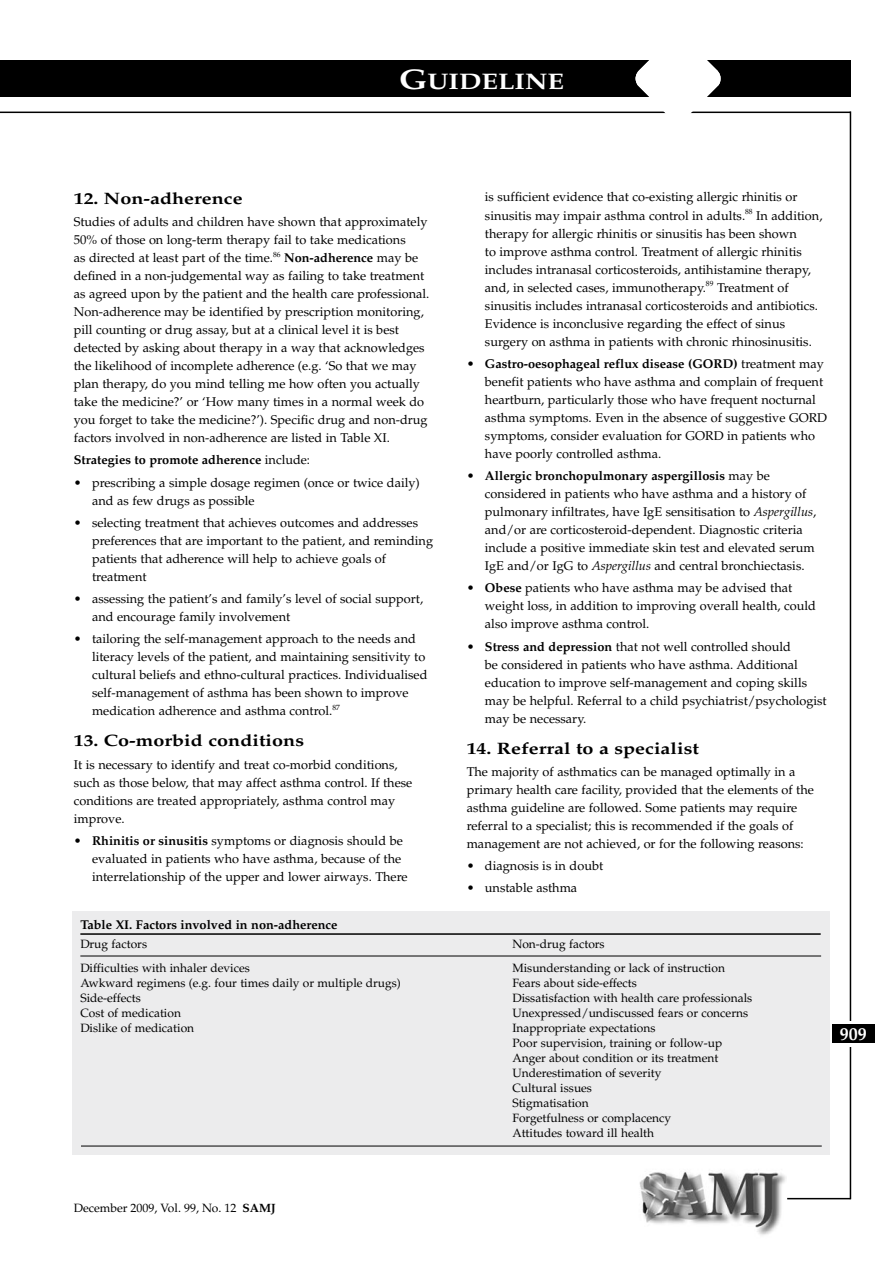
<style>
.page{position:relative;width:893px;height:1263px;background:#fff}
.page>*{position:absolute;margin:0;border:0;box-sizing:border-box;transform-origin:0 0}
.t1{font:700 22.5px "Palatino";color:#fff;scale:1.2 1}
.t2{font:700 18px "Palatino";color:#fff}
.t3{font:700 16.5px "Palatino";color:#000;scale:1.2 1}
.t4{font:12.75px/18px "Palatino";color:#000}
.t5{font:700 12.75px "Palatino";color:#000}
.t6{font:12px/15px "Palatino";color:#000}
.s1{font-size:28.5px}
.s2{font-weight:700}
.s3{font-weight:400}
.s4{font-style:italic}
</style>
<div class="page">
<hr style="left:850px;top:111px;width:1px;height:1088px;background:#000">
<div style="left:836px;top:1021px;width:28px;height:25px;background:#fff"></div>
<hr style="left:787px;top:1198px;width:64px;height:1px;background:#000">
<div style="left:0;top:60px;width:850px;height:37px;background:#000"></div>
<hr style="left:0;top:112px;width:850px;height:1px;background:#000">
<img style="left:635px;top:60px;width:86px;height:54px">
<img style="left:639px;top:1172px;width:147px;height:63px">
<div style="left:832px;top:1024px;width:42px;height:19px;background:#000"></div>
<div style="left:72px;top:911px;width:757px;height:243px;background:#ececed"></div>
<hr style="left:80px;top:933px;width:741px;height:2px;background:#000">
<hr style="left:80px;top:956px;width:741px;height:1px;background:#000">
<hr style="left:81px;top:1146px;width:741px;height:1px;background:#000">
<h1 class="t1" style="left:399px;top:68px;width:139px"><span class="s1">G</span>UIDELINE</h1>
<p class="t3" style="left:74px;top:189px;width:142px">12. Non-adherence</p>
<p class="t4" style="left:74px;top:213px;width:357px">Studies of adults and children have shown that approximately 50% of those on long-term therapy fail to take medications<br>as directed at least part of the time.<sup>86</sup> <span class="s2">Non-adherence</span> may be defined in a non-judgemental way as failing to take treatment as agreed upon by the patient and the health care professional.<br>Non-adherence may be identified by prescription monitoring, pill counting or drug assay, but at a clinical level it is best detected by asking about therapy in a way that acknowledges the likelihood of incomplete adherence (e.g. ‘So that we may plan therapy, do you mind telling me how often you actually take the medicine?’ or ‘How many times in a normal week do you forget to take the medicine?’). Specific drug and non-drug factors involved in non-adherence are listed in Table XI.</p>
<p class="t5" style="left:74px;top:453px;width:238px">Strategies to promote adherence <span class="s3">include:</span></p>
<p class="t4" style="left:92px;top:473px;width:329px;text-indent:-18px">• prescribing a simple dosage regimen (once or twice daily) and as few drugs as possible</p>
<p class="t4" style="left:92px;top:514px;width:343px;text-indent:-18px">• selecting treatment that achieves outcomes and addresses preferences that are important to the patient, and reminding patients that adherence will help to achieve goals of treatment</p>
<p class="t4" style="left:92px;top:590px;width:333px;text-indent:-18px">• assessing the patient’s and family’s level of social support, and encourage family involvement</p>
<p class="t4" style="left:92px;top:630px;width:337px;text-indent:-18px">• tailoring the self-management approach to the needs and literacy levels of the patient, and maintaining sensitivity to cultural beliefs and ethno-cultural practices. Individualised self-management of asthma has been shown to improve medication adherence and asthma control.<sup>87</sup></p>
<p class="t3" style="left:74px;top:731px;width:193px">13. Co-morbid conditions</p>
<p class="t4" style="left:74px;top:755px;width:340px">It is necessary to identify and treat co-morbid conditions, such as those below, that may affect asthma control. If these conditions are treated appropriately, asthma control may improve.</p>
<p class="t4" style="left:92px;top:832px;width:317px;text-indent:-18px">• <span class="s2">Rhinitis or sinusitis</span> symptoms or diagnosis should be evaluated in patients who have asthma, because of the interrelationship of the upper and lower airways. There</p>
<p class="t4" style="left:485px;top:188px;width:339px">is sufficient evidence that co-existing allergic rhinitis or sinusitis may impair asthma control in adults.<sup>88</sup> In addition, therapy for allergic rhinitis or sinusitis has been shown<br>to improve asthma control. Treatment of allergic rhinitis includes intranasal corticosteroids, antihistamine therapy, and, in selected cases, immunotherapy.<sup>89</sup> Treatment of sinusitis includes intranasal corticosteroids and antibiotics.<br>Evidence is inconclusive regarding the effect of sinus surgery on asthma in patients with chronic rhinosinusitis.</p>
<p class="t4" style="left:485px;top:355px;width:344px;text-indent:-18px">• <span class="s2">Gastro-oesophageal reflux disease (GORD)</span> treatment may benefit patients who have asthma and complain of frequent heartburn, particularly those who have frequent nocturnal asthma symptoms. Even in the absence of suggestive GORD symptoms, consider evaluation for GORD in patients who have poorly controlled asthma.</p>
<p class="t4" style="left:485px;top:467px;width:333px;text-indent:-18px">• <span class="s2">Allergic bronchopulmonary aspergillosis</span> may be considered in patients who have asthma and a history of pulmonary infiltrates, have IgE sensitisation to <span class="s4">Aspergillus</span>, and/or are corticosteroid-dependent. Diagnostic criteria include a positive immediate skin test and elevated serum IgE and/or IgG to <span class="s4">Aspergillus</span> and central bronchiectasis.</p>
<p class="t4" style="left:485px;top:579px;width:333px;text-indent:-18px">• <span class="s2">Obese</span> patients who have asthma may be advised that weight loss, in addition to improving overall health, could also improve asthma control.</p>
<p class="t4" style="left:485px;top:637px;width:343px;text-indent:-18px">• <span class="s2">Stress and depression</span> that not well controlled should<br>be considered in patients who have asthma. Additional education to improve self-management and coping skills may be helpful. Referral to a child psychiatrist/psychologist may be necessary.</p>
<p class="t3" style="left:467px;top:738px;width:195px">14. Referral to a specialist</p>
<p class="t4" style="left:467px;top:763px;width:349px">The majority of asthmatics can be managed optimally in a primary health care facility, provided that the elements of the asthma guideline are followed. Some patients may require referral to a specialist; this is recommended if the goals of management are not achieved, or for the following reasons:</p>
<p class="t4" style="left:467px;top:857px;width:138px">• diagnosis is in doubt</p>
<p class="t4" style="left:467px;top:879px;width:112px">• unstable asthma</p>
<p class="t5" style="left:80px;top:917px;width:259px">Table XI. Factors involved in non-adherence</p>
<p class="t6" style="left:80px;top:937px;width:68px">Drug factors</p>
<p class="t6" style="left:512px;top:937px;width:94px">Non-drug factors</p>
<p class="t6" style="left:80px;top:960px;width:171px">Difficulties with inhaler devices</p>
<p class="t6" style="left:512px;top:960px;width:214px">Misunderstanding or lack of instruction</p>
<p class="t6" style="left:80px;top:975px;width:322px">Awkward regimens (e.g. four times daily or multiple drugs)</p>
<p class="t6" style="left:512px;top:975px;width:126px">Fears about side-effects</p>
<p class="t6" style="left:80px;top:990px;width:62px">Side-effects</p>
<p class="t6" style="left:512px;top:990px;width:241px">Dissatisfaction with health care professionals</p>
<p class="t6" style="left:80px;top:1005px;width:102px">Cost of medication</p>
<p class="t6" style="left:512px;top:1005px;width:237px">Unexpressed/undiscussed fears or concerns</p>
<p class="t6" style="left:80px;top:1020px;width:115px">Dislike of medication</p>
<p class="t6" style="left:512px;top:1020px;width:211px">Inappropriate expectations<br>Poor supervision, training or follow-up<br>Anger about condition or its treatment<br>Underestimation of severity<br>Cultural issues<br>Stigmatisation<br>Forgetfulness or complacency<br>Attitudes toward ill health</p>
<h2 class="t2" style="left:840px;top:1024px;width:28px">909</h2>
<p class="t6" style="left:74px;top:1201px;width:204px">December 2009, Vol. 99, No. 12 <span class="s2">SAMJ</span></p>
</div>
